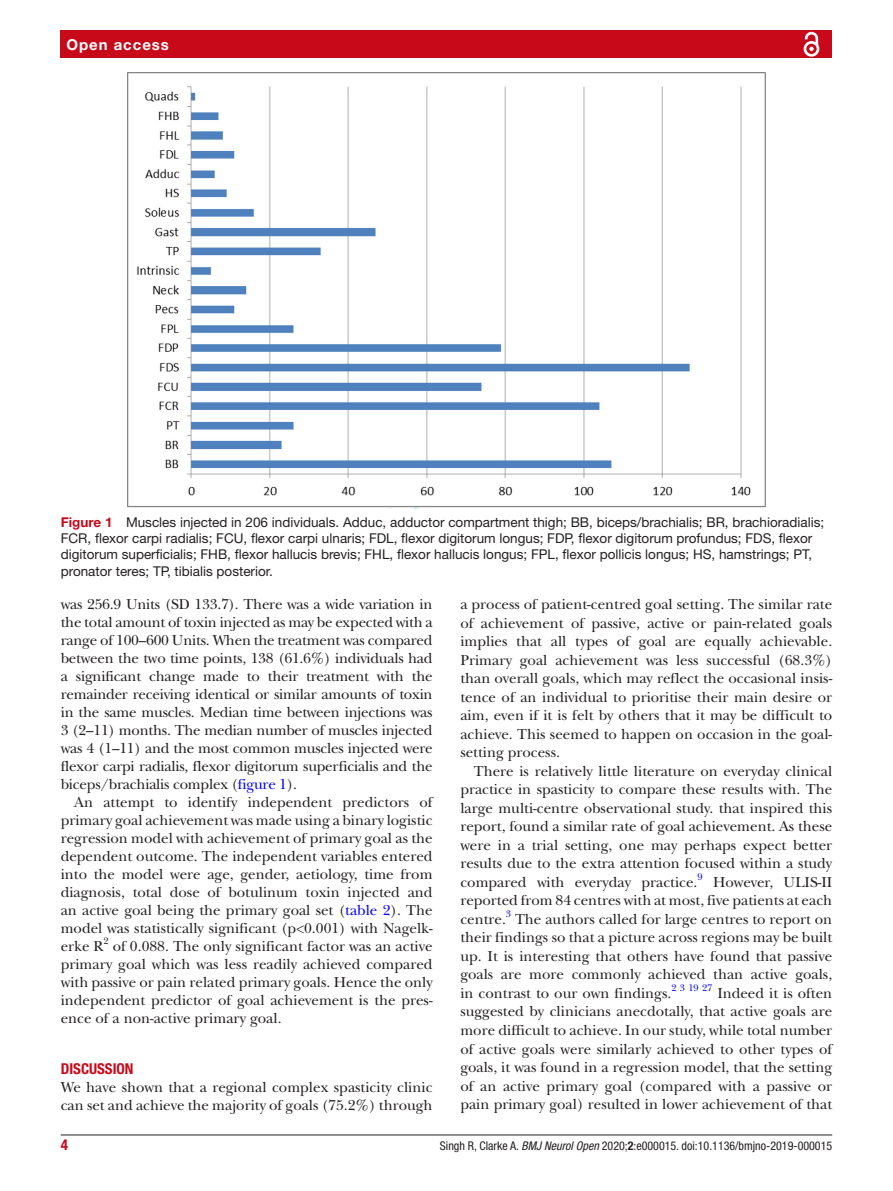
<style>
.page{position:relative;width:893px;height:1191px;background:#fff}
.page>*{position:absolute;margin:0;border:0;box-sizing:border-box;transform-origin:0 0}
.t1{font:15px/18.5px "New Baskerville";color:#231f20;text-align:justify}
.t2{font:700 condensed 15px "Helvetica Neue LT Std";color:#c80919}
.t3{font:700 15px "Helvetica Neue LT Std";letter-spacing:.065em;color:#fff}
.t4{font:13.5px/16.2px "Helvetica Neue LT Std";color:#231f20}
.t5{font:condensed 12px "Helvetica Neue LT Std";color:#231f20}
.t6{font:9.9px "New Baskerville";color:#00f}
.t7{font:9.9px "New Baskerville";color:#231f20}
.s1{font-weight:700;color:#c80919}
.s2{color:#00f}
.s3{font-style:italic}
.s4{font-weight:700}
</style>
<div class="page">
<hr style="left:61px;top:1134px;width:771px;height:1px;background:#231f20">
<div style="left:61px;top:31px;width:771px;height:27px;background:#c80919"></div>
<svg style="left:803px;top:31px;width:17px;height:26px"></svg>
<img style="left:128px;top:73px;width:637px;height:436px">
<p class="t3" style="left:66px;top:35px;width:104px">Open access</p>
<p class="t4" style="left:61px;top:514px;width:765px"><span class="s1">Figure 1</span> Muscles injected in 206 individuals. Adduc, adductor compartment thigh; BB, biceps/brachialis; BR, brachioradialis; FCR, flexor carpi radialis; FCU, flexor carpi ulnaris; FDL, flexor digitorum longus; FDP, flexor digitorum profundus; FDS, flexor digitorum superficialis; FHB, flexor hallucis brevis; FHL, flexor hallucis longus; FPL, flexor pollicis longus; HS, hamstrings; PT, pronator teres; TP, tibialis posterior.</p>
<p class="t1" style="left:61px;top:595px;width:373px;line-height:18px">was 256.9 Units (SD 133.7). There was a wide variation in the total amount of toxin injected as may be expected with a range of 100–600 Units. When the treatment was compared between the two time points, 138 (61.6%) individuals had a significant change made to their treatment with the remainder receiving identical or similar amounts of toxin in the same muscles. Median time between injections was 3 (2–11) months. The median number of muscles injected was 4 (1–11) and the most common muscles injected were flexor carpi radialis, flexor digitorum superficialis and the biceps/brachialis complex (<span class="s2">figure 1</span>).</p>
<p class="t1" style="left:61px;top:793px;width:373px;line-height:18px;text-indent:14px">An attempt to identify independent predictors of primary goal achievement was made using a binary logistic regression model with achievement of primary goal as the dependent outcome. The independent variables entered into the model were age, gender, aetiology, time from diagnosis, total dose of botulinum toxin injected and an active goal being the primary goal set (<span class="s2">table 2</span>). The model was statistically significant (p&lt;0.001) with Nagelk&shy;erke R</p>
<p class="t1" style="left:460px;top:595px;width:373px">a process of patient-centred goal setting. The similar rate of achievement of passive, active or pain-related goals implies that all types of goal are equally achievable.<br>Primary goal achievement was less successful (68.3%) than overall goals, which may reflect the occasional insis&shy;tence of an individual to prioritise their main desire or aim, even if it is felt by others that it may be difficult to achieve. This seemed to happen on occasion in the goal&shy;setting process.</p>
<p class="t1" style="left:460px;top:761px;width:373px;text-indent:14px">There is relatively little literature on everyday clinical practice in spasticity to compare these results with. The large multi-centre observational study. that inspired this report, found a similar rate of goal achievement. As these were in a trial setting, one may perhaps expect better results due to the extra attention focused within a study compared with everyday practice.<sup>9</sup></p>
<p class="t1" style="left:460px;top:873px;width:373px;text-indent:253px">However, ULIS-II reported from 84 centres with at most, five patients at each centre.</p>
<p class="t6" style="left:506px;top:908px;width:7px">3</p>
<p class="t1" style="left:460px;top:910px;width:373px;text-indent:55px">The authors called for large centres to report on their findings so that a picture across regions may be built up. It is interesting that others have found that passive goals are more commonly achieved than active goals, in contrast to our own findings.</p>
<p class="t7" style="left:104px;top:935px;width:7px">2</p>
<p class="t1" style="left:61px;top:937px;width:373px;line-height:18px;text-indent:52px">of 0.088. The only significant factor was an active primary goal which was less readily achieved compared with passive or pain related primary goals. Hence the only independent predictor of goal achievement is the pres&shy;ence of a non-active primary goal.</p>
<p class="t2" style="left:61px;top:1059px;width:74px">DISCUSSION</p>
<p class="t1" style="left:61px;top:1078px;width:373px;line-height:18px">We have shown that a regional complex spasticity clinic can set and achieve the majority of goals (75.2%) through</p>
<p class="t6" style="left:671px;top:982px;width:42px">2 3 19 27</p>
<p class="t1" style="left:460px;top:984px;width:373px;text-indent:257px">Indeed it is often suggested by clinicians anecdotally, that active goals are more difficult to achieve. In our study, while total number of active goals were similarly achieved to other types of goals, it was found in a regression model, that the setting of an active primary goal (compared with a passive or pain primary goal) resulted in lower achievement of that</p>
<p class="t2" style="left:61px;top:1135px;width:9px">4</p>
<p class="t5" style="left:440px;top:1138px;width:394px">Singh R, Clarke A. <span class="s3">BMJ Neurol Open</span> 2020;<span class="s4">2</span>:e000015. doi:10.1136/bmjno-2019-000015</p>
</div>
